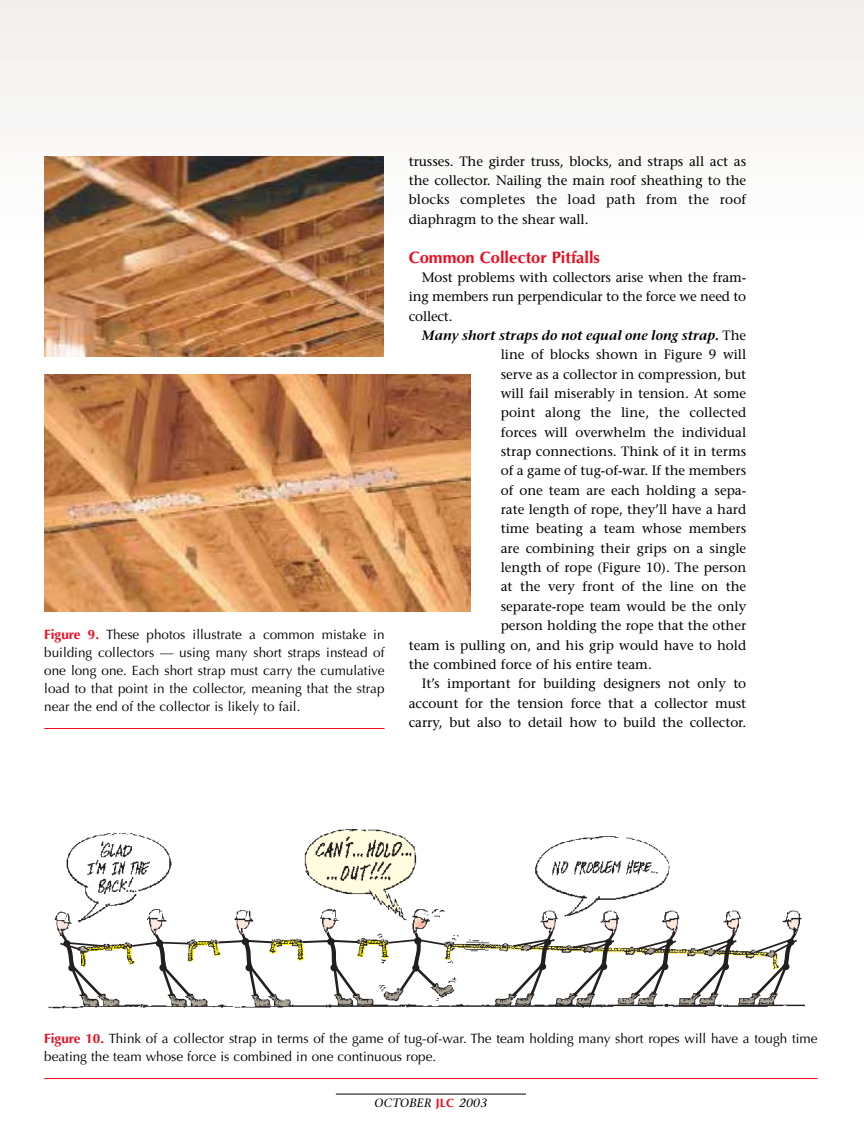
<style>
.page{position:relative;width:864px;height:1134px;background:#fff}
.page>*{position:absolute;margin:0;border:0;box-sizing:border-box;transform-origin:0 0}
.t1{font:700 16.5px "Optima";color:#f00a1e}
.t2{font:13.5px/19.4px "Stone Serif";color:#000;text-align:justify}
.t3{font:13.5px/18px "Optima";color:#000;text-align:justify}
.t4{font:italic 600 13.5px "Stone Serif";color:#000}
.t5{font:italic 12px "Stone Serif";letter-spacing:.015em;color:#000}
.s1{font-weight:700;color:#f00a1e}
.s2{font-weight:400;font-style:normal}
.s3{font-family:"Optima";font-weight:700;font-style:normal;color:#f00a1e}
</style>
<div class="page">
<div style="left:0;top:178px;width:864px;height:33px;background:#fcfbfb"></div>
<div style="left:0;top:153px;width:864px;height:33px;background:#fafaf9"></div>
<div style="left:0;top:128px;width:864px;height:33px;background:#f9f8f7"></div>
<div style="left:0;top:102px;width:864px;height:33px;background:#f7f6f6"></div>
<div style="left:0;top:77px;width:864px;height:33px;background:#f7f4f3"></div>
<div style="left:0;top:51px;width:864px;height:33px;background:#f6f3f1"></div>
<div style="left:0;top:26px;width:864px;height:33px;background:#f4f1ef"></div>
<div style="left:0;top:0;width:864px;height:33px;background:#f2efee"></div>
<img style="left:44px;top:157px;width:339px;height:200px">
<img style="left:44px;top:375px;width:427px;height:237px">
<hr style="left:44px;top:728px;width:341px;height:1px;background:#f00a1e">
<hr style="left:44px;top:1078px;width:774px;height:1px;background:#f00a1e">
<img style="left:49px;top:830px;width:756px;height:179px">
<hr style="left:336px;top:1094px;width:190px;height:1px;background:#000">
<p class="t3" style="left:44px;top:627px;width:342px"><span class="s1">Figure 9.</span> These photos illustrate a common mistake in building collectors — using many short straps instead of one long one. Each short strap must carry the cumulative load to that point in the collector, meaning that the strap near the end of the collector is likely to fail.</p>
<p class="t2" style="left:409px;top:153px;width:339px">trusses. The girder truss, blocks, and straps all act as the collector. Nailing the main roof sheathing to the blocks completes the load path from the roof diaphragm to the shear wall.</p>
<p class="t1" style="left:409px;top:250px;width:193px">Common Collector Pitfalls</p>
<p class="t2" style="left:409px;top:269px;width:339px;text-indent:13px">Most problems with collectors arise when the fram&shy;ing members run perpendicular to the force we need to collect.</p>
<p class="t4" style="left:422px;top:330px;width:326px">Many short straps do not equal one long strap. <span class="s2">The</span></p>
<p class="t2" style="left:501px;top:346px;width:247px">line of blocks shown in Figure 9 will</p>
<p class="t2" style="left:501px;top:366px;width:247px">serve as a collector in compression, but</p>
<p class="t2" style="left:501px;top:385px;width:247px">will fail miserably in tension. At some</p>
<p class="t2" style="left:501px;top:404px;width:247px">point along the line, the collected</p>
<p class="t2" style="left:501px;top:424px;width:247px">forces will overwhelm the individual</p>
<p class="t2" style="left:501px;top:443px;width:247px">strap connections. Think of it in terms</p>
<p class="t2" style="left:501px;top:462px;width:247px">of a game of tug-of-war. If the members</p>
<p class="t2" style="left:501px;top:482px;width:247px">of one team are each holding a sepa-</p>
<p class="t2" style="left:501px;top:501px;width:247px">rate length of rope, they’ll have a hard</p>
<p class="t2" style="left:501px;top:520px;width:247px">time beating a team whose members</p>
<p class="t2" style="left:501px;top:540px;width:247px">are combining their grips on a single</p>
<p class="t2" style="left:501px;top:559px;width:247px">length of rope (Figure 10). The person</p>
<p class="t2" style="left:501px;top:579px;width:247px">at the very front of the line on the</p>
<p class="t2" style="left:501px;top:598px;width:247px">separate-rope team would be the only</p>
<p class="t2" style="left:501px;top:617px;width:247px">person holding the rope that the other</p>
<p class="t2" style="left:409px;top:637px;width:339px">team is pulling on, and his grip would have to hold</p>
<p class="t2" style="left:409px;top:656px;width:245px">the combined force of his entire team.</p>
<p class="t2" style="left:422px;top:675px;width:326px">It’s important for building designers not only to</p>
<p class="t2" style="left:409px;top:695px;width:339px">account for the tension force that a collector must</p>
<p class="t2" style="left:409px;top:714px;width:339px">carry, but also to detail how to build the collector.</p>
<p class="t3" style="left:44px;top:1031px;width:775px"><span class="s1">Figure 10.</span> Think of a collector strap in terms of the game of tug-of-war. The team holding many short ropes will have a tough time beating the team whose force is combined in one continuous rope.</p>
<p class="t5" style="left:375px;top:1099px;width:114px">OCTOBER <span class="s3">JLC</span> 2003</p>
</div>
